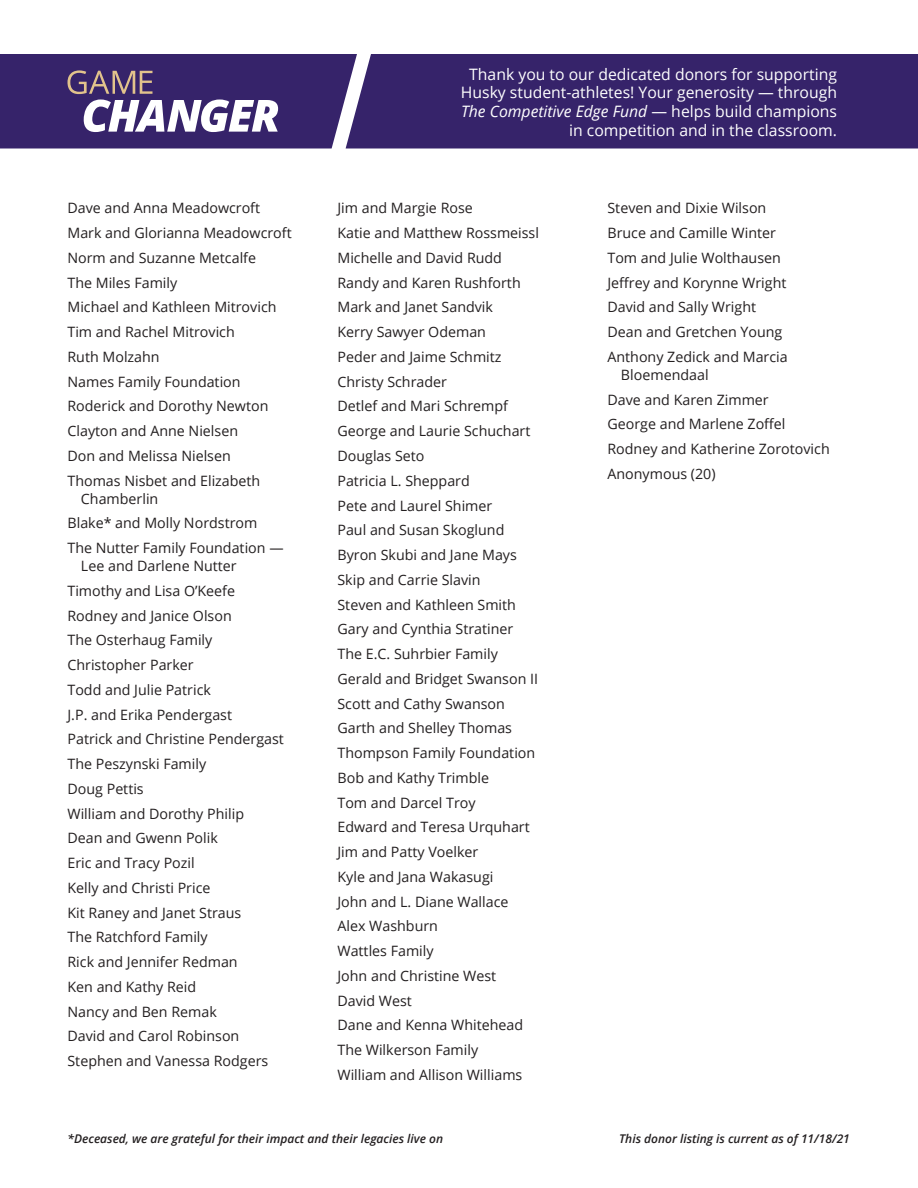
<style>
.page{position:relative;width:918px;height:1188px;background:#fff}
.page>*{position:absolute;margin:0;border:0;box-sizing:border-box;transform-origin:0 0}
.t1{font:15.75px/18.8px "Open Sans";color:#fff;text-align:right}
.t2{font:14.25px/24.8px "Open Sans";color:#231f20}
.t3{font:italic 600 12px "Open Sans";color:#231f20}
.s1{font-style:italic}
</style>
<div class="page">
<div style="left:357px;top:54px;width:561px;height:94px;background:#36236a"></div>
<svg style="left:0;top:54px;width:357px;height:94px;background:#56457f"></svg>
<p class="t2" style="left:68px;top:195px;width:226px">Dave and Anna Meadowcroft<br>Mark and Glorianna Meadowcroft<br>Norm and Suzanne Metcalfe<br>The Miles Family<br>Michael and Kathleen Mitrovich<br>Tim and Rachel Mitrovich<br>Ruth Molzahn<br>Names Family Foundation<br>Roderick and Dorothy Newton<br>Clayton and Anne Nielsen<br>Don and Melissa Nielsen<br>Thomas Nisbet and Elizabeth</p>
<p class="t2" style="left:68px;top:486px;width:218px;text-indent:13px">Chamberlin<br>Blake* and Molly Nordstrom<br>The Nutter Family Foundation —</p>
<p class="t2" style="left:67px;top:553px;width:218px;text-indent:13px">Lee and Darlene Nutter<br>Timothy and Lisa O’Keefe<br>Rodney and Janice Olson<br>The Osterhaug Family<br>Christopher Parker<br>Todd and Julie Patrick<br>J.P. and Erika Pendergast<br>Patrick and Christine Pendergast<br>The Peszynski Family<br>Doug Pettis<br>William and Dorothy Philip<br>Dean and Gwenn Polik<br>Eric and Tracy Pozil<br>Kelly and Christi Price<br>Kit Raney and Janet Straus<br>The Ratchford Family<br>Rick and Jennifer Redman<br>Ken and Kathy Reid<br>Nancy and Ben Remak<br>David and Carol Robinson<br>Stephen and Vanessa Rodgers</p>
<p class="t1" style="left:461px;top:64px;width:378px">Thank you to our dedicated donors for supporting Husky student-athletes! Your generosity — through <span class="s1">The Competitive Edge Fund</span> — helps build champions in competition and in the classroom.</p>
<p class="t2" style="left:337px;top:196px;width:203px">Jim and Margie Rose<br>Katie and Matthew Rossmeissl<br>Michelle and David Rudd<br>Randy and Karen Rushforth<br>Mark and Janet Sandvik<br>Kerry Sawyer Odeman<br>Peder and Jaime Schmitz<br>Christy Schrader<br>Detlef and Mari Schrempf<br>George and Laurie Schuchart<br>Douglas Seto<br>Patricia L. Sheppard<br>Pete and Laurel Shimer<br>Paul and Susan Skoglund<br>Byron Skubi and Jane Mays<br>Skip and Carrie Slavin<br>Steven and Kathleen Smith<br>Gary and Cynthia Stratiner<br>The E.C. Suhrbier Family<br>Gerald and Bridget Swanson II<br>Scott and Cathy Swanson<br>Garth and Shelley Thomas<br>Thompson Family Foundation<br>Bob and Kathy Trimble<br>Tom and Darcel Troy<br>Edward and Teresa Urquhart<br>Jim and Patty Voelker<br>Kyle and Jana Wakasugi<br>John and L. Diane Wallace<br>Alex Washburn<br>Wattles Family<br>John and Christine West<br>David West<br>Dane and Kenna Whitehead<br>The Wilkerson Family<br>William and Allison Williams</p>
<p class="t2" style="left:608px;top:195px;width:182px">Steven and Dixie Wilson<br>Bruce and Camille Winter<br>Tom and Julie Wolthausen<br>Jeffrey and Korynne Wright<br>David and Sally Wright<br>Dean and Gretchen Young<br>Anthony Zedick and Marcia</p>
<p class="t2" style="left:608px;top:362px;width:224px;text-indent:13px">Bloemendaal<br>Dave and Karen Zimmer<br>George and Marlene Zoffel<br>Rodney and Katherine Zorotovich<br>Anonymous (20)</p>
<p class="t3" style="left:68px;top:1131px;width:377px">*Deceased, we are grateful for their impact and their legacies live on</p>
<p class="t3" style="left:619px;top:1131px;width:232px">This donor listing is current as of 11/18/21</p>
</div>
